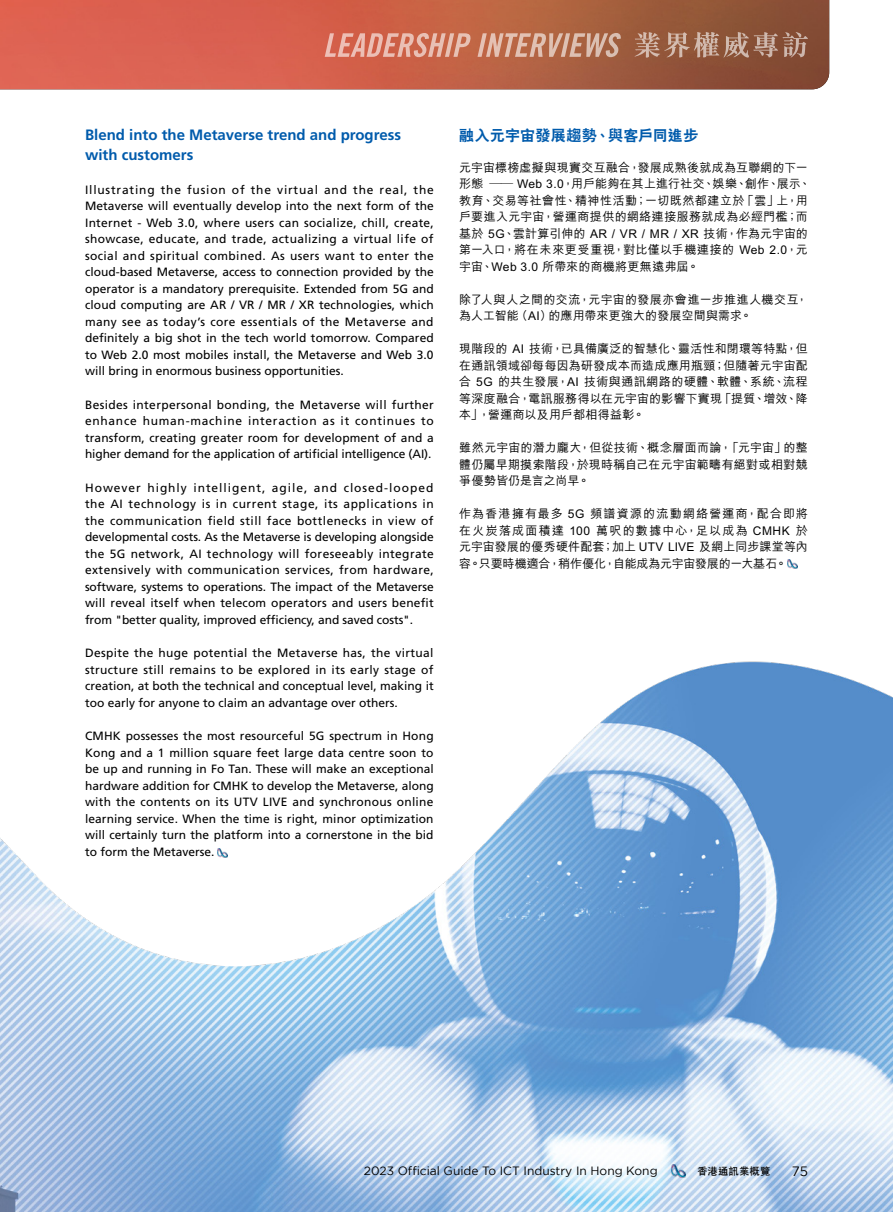
<style>
.page{position:relative;width:893px;height:1212px;background:#fff}
.page>*{position:absolute;margin:0;border:0;box-sizing:border-box;transform-origin:0 0}
.t1{font:700 15px/19.5px "Frutiger";color:#005bac}
.t2{font:800 15px "C Hei 2 HK";letter-spacing:.02em;color:#005bac}
.t3{font:13.5px "Gotham";color:#000}
.t4{font:12px/16.5px "Frutiger";color:#000;text-align:justify}
.t5{font:500 12px/16.5px "M Hei HK";letter-spacing:.025em;color:#000}
.t6{font:500 12px/16.5px "M Hei HK";color:#000}
.t7{font:500 12px/16.5px "M Hei HK";letter-spacing:.1em;color:#000}
.t8{font:12px "Gotham";color:#000}
.t9{font:700 10.5px "C Hei 2 HK";color:#000}
</style>
<div class="page">
<img style="left:0;top:0;width:829px;height:89px">
<svg style="left:635px;top:32px;width:173px;height:26px;background:#a47660"></svg>
<svg style="left:325px;top:33px;width:146px;height:24px;background:#da8d7a"></svg>
<svg style="left:477px;top:33px;width:144px;height:24px;background:#c68f77"></svg>
<img style="left:0;top:564px;width:893px;height:648px">
<svg style="left:787px;top:559px;width:10px;height:9px"></svg>
<svg style="left:218px;top:848px;width:10px;height:10px"></svg>
<img style="left:671px;top:1164px;width:15px;height:14px">
<p class="t1" style="left:85px;top:125px;width:317px">Blend into the Metaverse trend and progress with customers</p>
<p class="t4" style="left:85px;top:181px;width:350px">Illustrating the fusion of the virtual and the real, the Metaverse will eventually develop into the next form of the Internet - Web 3.0, where users can socialize, chill, create, showcase, educate, and trade, actualizing a virtual life of social and spiritual combined. As users want to enter the cloud-based Metaverse, access to connection provided by the operator is a mandatory prerequisite. Extended from 5G and cloud computing are AR / VR / MR / XR technologies, which many see as today’s core essentials of the Metaverse and definitely a big shot in the tech world tomorrow. Compared to Web 2.0 most mobiles install, the Metaverse and Web 3.0 will bring in enormous business opportunities.</p>
<p class="t4" style="left:85px;top:396px;width:350px">Besides interpersonal bonding, the Metaverse will further enhance human-machine interaction as it continues to transform, creating greater room for development of and a higher demand for the application of artificial intelligence (AI).</p>
<p class="t4" style="left:85px;top:479px;width:350px">However highly intelligent, agile, and closed-looped the AI technology is in current stage, its applications in the communication field still face bottlenecks in view of developmental costs. As the Metaverse is developing alongside the 5G network, AI technology will foreseeably integrate extensively with communication services, from hardware, software, systems to operations. The impact of the Metaverse will reveal itself when telecom operators and users benefit from "better quality, improved efficiency, and saved costs".</p>
<p class="t4" style="left:85px;top:645px;width:350px">Despite the huge potential the Metaverse has, the virtual structure still remains to be explored in its early stage of creation, at both the technical and conceptual level, making it too early for anyone to claim an advantage over others.</p>
<p class="t4" style="left:85px;top:728px;width:350px">CMHK possesses the most resourceful 5G spectrum in Hong Kong and a 1 million square feet large data centre soon to be up and running in Fo Tan. These will make an exceptional hardware addition for CMHK to develop the Metaverse, along with the contents on its UTV LIVE and synchronous online learning service. When the time is right, minor optimization will certainly turn the platform into a cornerstone in the bid to form the Metaverse.</p>
<p class="t2" style="left:459px;top:125px;width:241px">融入元宇宙發展趨勢、與客戶同進步</p>
<p class="t5" style="left:459px;top:158px;width:353px">元宇宙標榜虛擬與現實交互融合，發展成熟後就成為互聯網的下一形態 —— Web 3.0，用戶能夠在其上進行社交、娛樂、創作、展示、教育、交易等社會性、精神性活動；一切既然都建立於「雲」上，用戶要進入元宇宙，營運商提供的網絡連接服務就成為必經門檻；而基於 5G、雲計算引伸的 AR / VR / MR / XR 技術，作為元宇宙的第一入口，將在未來更受重視，對比僅以手機連接的 Web 2.0，元宇宙、Web 3.0 所帶來的商機將更無遠弗屆。</p>
<p class="t5" style="left:459px;top:290px;width:350px">除了人與人之間的交流，元宇宙的發展亦會進一步推進人機交互，為人工智能（AI）的應用帶來更強大的發展空間與需求。</p>
<p class="t5" style="left:459px;top:340px;width:350px;text-align:justify">現階段的 AI 技術，已具備廣泛的智慧化、靈活性和閉環等特點，但在通訊領域卻每每因為研發成本而造成應用瓶頸；但隨著元宇宙配合 5G 的共生發展，AI 技術與通訊網路的硬體、軟體、系統、流程等深度融合，電訊服務得以在元宇宙的影響下實現「提質、增效、降本」，營運商以及用戶都相得益彰。</p>
<p class="t5" style="left:459px;top:439px;width:350px;text-align:justify">雖然元宇宙的潛力龐大，但從技術、概念層面而論，「元宇宙」的整體仍屬早期摸索階段，於現時稱自己在元宇宙範疇有絕對或相對競爭優勢皆仍是言之尚早。</p>
<p class="t7" style="left:459px;top:505px;width:350px">作為香港擁有最多 5G 頻譜資源的流動網絡營運商，配合即將在火炭落成面積達 100 萬呎的數據中心，足以成為 CMHK 於</p>
<p class="t6" style="left:459px;top:538px;width:350px">元宇宙發展的優秀硬件配套；加上 UTV LIVE 及網上同步課堂等內容。只要時機適合，稍作優化，自能成為元宇宙發展的一大基石。</p>
<p class="t8" style="left:364px;top:1164px;width:295px">2023 Official Guide To ICT Industry In Hong Kong</p>
<p class="t9" style="left:697px;top:1163px;width:75px">香港通訊業概覽</p>
<p class="t3" style="left:792px;top:1163px;width:17px">75</p>
</div>
